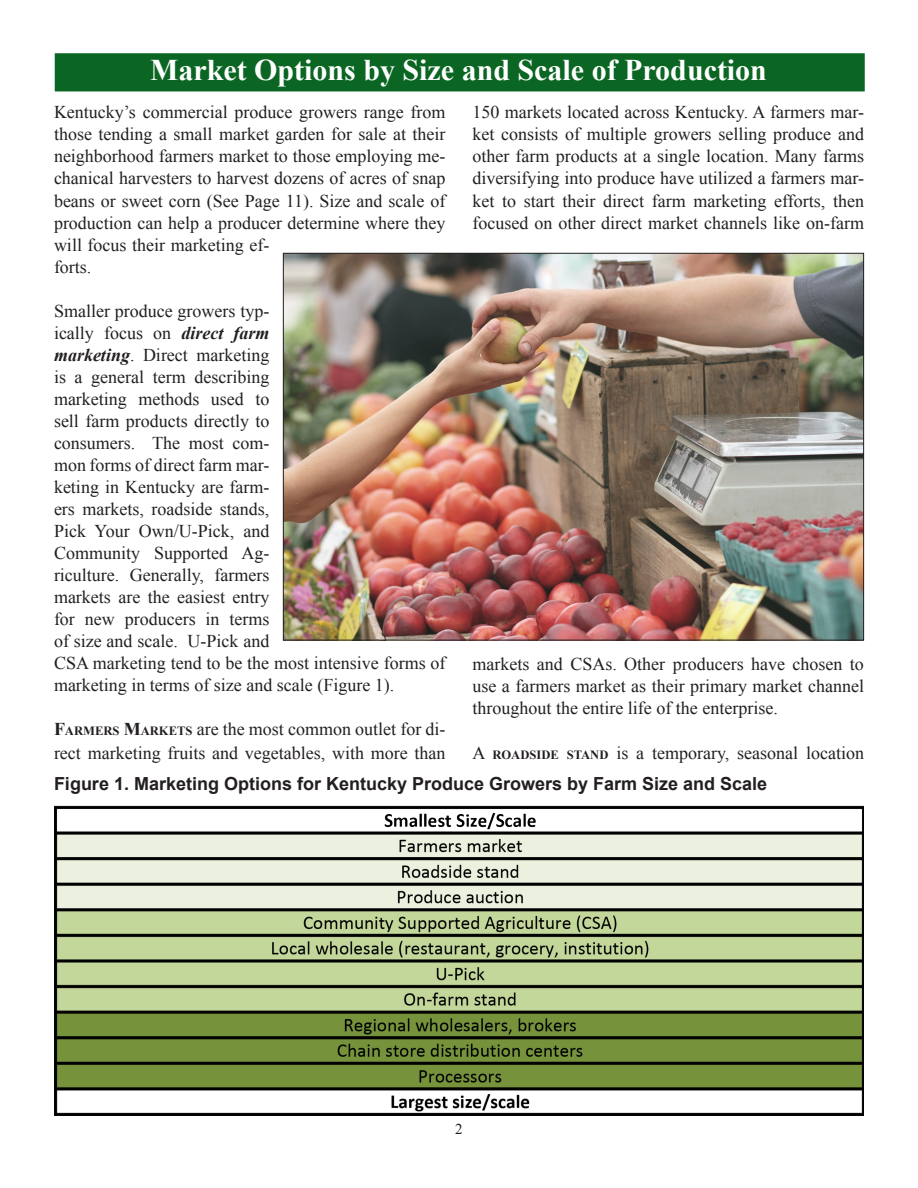
<style>
.page{position:relative;width:918px;height:1188px;background:#fff}
.page>*{position:absolute;margin:0;border:0;box-sizing:border-box;transform-origin:0 0}
.t1{font:700 30px "Times New Roman";color:#fff}
.t2{font:18px/22px "Times New Roman";color:#231f20}
.t3{font:700 18px "Arial";color:#231f20}
.t4{font:15px "Times New Roman";color:#231f20}
.s1{font-weight:700;font-style:italic}
.s2{font-weight:700}
.s3{font-weight:700;font-size:12.6px}
</style>
<div class="page">
<div style="left:55px;top:53px;width:810px;height:38px;background:#0b6623;border:2px solid #0b6623"></div>
<img style="left:285px;top:255px;width:577px;height:383px">
<img style="left:54px;top:805px;width:810px;height:311px">
<p class="t1" style="left:150px;top:49px;width:618px">Market Options by Size and Scale of Production</p>
<p class="t2" style="left:54px;top:101px;width:393px">Kentucky’s commercial produce growers range from those tending a small market garden for sale at their neighborhood farmers market to those employing me&shy;chanical harvesters to harvest dozens of acres of snap beans or sweet corn (See Page 11). Size and scale of production can help a producer determine where they will focus their marketing ef-<br>forts.</p>
<p class="t2" style="left:54px;top:299px;width:393px">Smaller produce growers typ-<br>ically focus on <span class="s1">direct farm<br>marketing</span>. Direct marketing<br>is a general term describing<br>marketing methods used to<br>sell farm products directly to<br>consumers. The most com-<br>mon forms of direct farm mar-<br>keting in Kentucky are farm-<br>ers markets, roadside stands,<br>Pick Your Own/U-Pick, and<br>Community Supported Ag-<br>riculture. Generally, farmers<br>markets are the easiest entry<br>for new producers in terms<br>of size and scale. U-Pick and<br>CSA marketing tend to be the most intensive forms of marketing in terms of size and scale (Figure 1).</p>
<p class="t2" style="left:54px;top:717px;width:393px;line-height:23.5px"><span class="s2">F</span><span class="s3">ARMERS</span> <span class="s2">M</span><span class="s3">ARKETS</span> are the most common outlet for di&shy;rect marketing fruits and vegetables, with more than</p>
<p class="t2" style="left:472px;top:101px;width:393px;text-align:justify">150 markets located across Kentucky. A farmers mar&shy;ket consists of multiple growers selling produce and other farm products at a single location. Many farms diversifying into produce have utilized a farmers mar&shy;ket to start their direct farm marketing efforts, then focused on other direct market channels like on-farm</p>
<p class="t2" style="left:472px;top:652px;width:393px;text-align:justify">markets and CSAs. Other producers have chosen to use a farmers market as their primary market channel throughout the entire life of the enterprise.</p>
<p class="t2" style="left:472px;top:742px;width:393px">A <span class="s3">ROADSIDE STAND</span> is a temporary, seasonal location</p>
<p class="t3" style="left:54px;top:771px;width:715px">Figure 1. Marketing Options for Kentucky Produce Growers by Farm Size and Scale</p>
<p class="t4" style="left:455px;top:1119px;width:9px">2</p>
</div>
